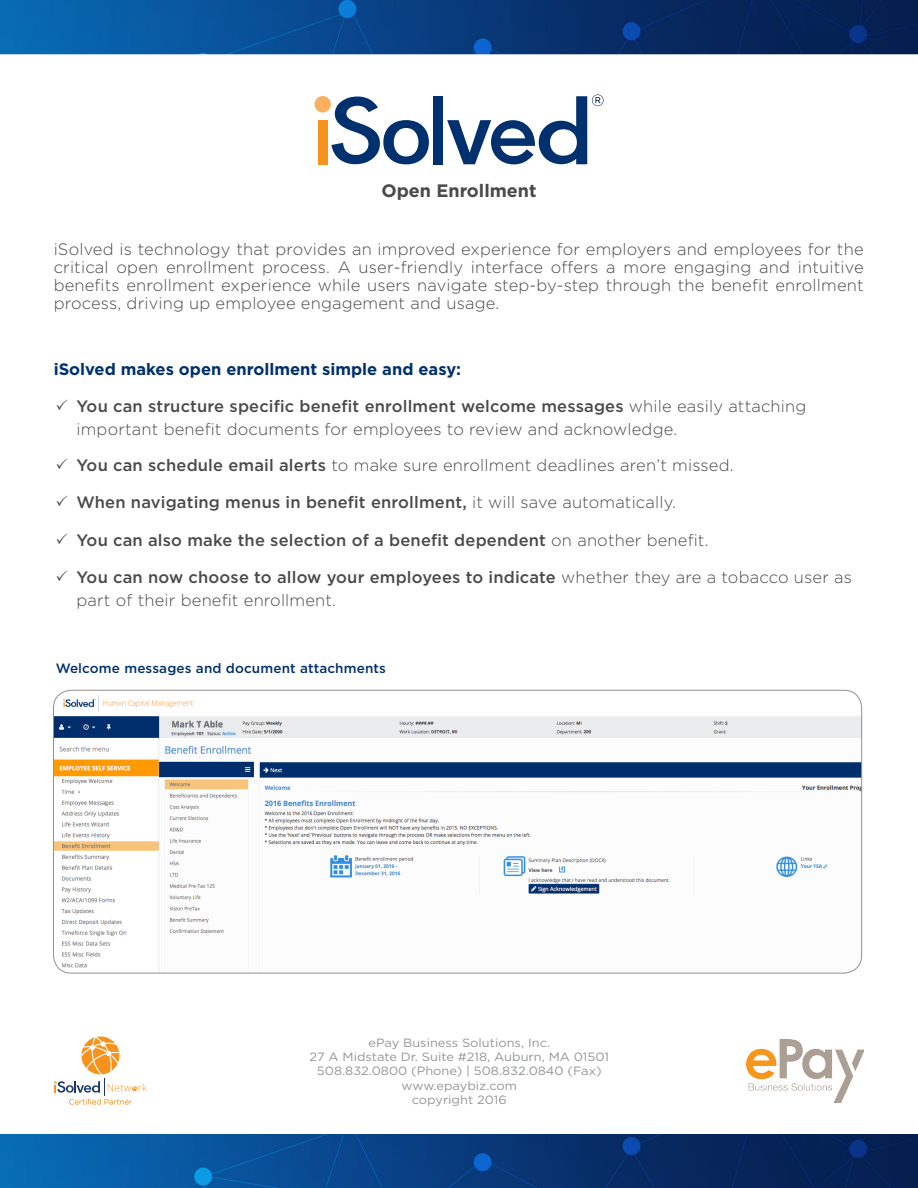
<style>
.page{position:relative;width:918px;height:1188px;background:#fff}
.page>*{position:absolute;margin:0;border:0;box-sizing:border-box;transform-origin:0 0}
.t1{font:700 18px "Gotham";color:#494a4a}
.t2{font:300 16.5px/18px "Gotham";letter-spacing:.01em;color:#494a4a}
.t3{font:500 16.5px "Gotham";letter-spacing:.01em;color:#494a4a}
.t4{font:700 16.5px "Gotham";color:#00306d}
.t5{font:500 13.5px "Gotham";letter-spacing:.01em;color:#00306d}
.t6{font:12px "Gotham";color:#939598;scale:1.07 1}
.s1{font-weight:500}
.s2{font-weight:300}
</style>
<div class="page">
<img style="left:0;top:0;width:918px;height:54px">
<img style="left:0;top:1135px;width:918px;height:53px">
<img style="left:53px;top:690px;width:809px;height:283px">
<svg style="left:54px;top:1036px;width:93px;height:69px"></svg>
<div style="left:318px;top:120px;width:10px;height:44px;background:#f7931d"></div>
<div style="left:314px;top:96px;width:17px;height:17px;background:#fab05f;border-radius:50%"></div>
<svg style="left:331px;top:97px;width:98px;height:67px"></svg>
<div style="left:433px;top:96px;width:10px;height:68px;background:#00306d"></div>
<svg style="left:447px;top:94px;width:157px;height:70px"></svg>
<img style="left:747px;top:1039px;width:117px;height:63px">
<p class="t1" style="left:381px;top:178px;width:157px">Open Enrollment</p>
<p class="t2" style="left:54px;top:240px;width:812px;text-align:justify">iSolved is technology that provides an improved experience for employers and employees for the critical open enrollment process. A user-friendly interface offers a more engaging and intuitive benefits enrollment experience while users navigate step-by-step through the benefit enrollment process, driving up employee engagement and usage.</p>
<p class="t4" style="left:54px;top:358px;width:409px">iSolved makes open enrollment simple and easy:</p>
<p class="t2" style="left:76px;top:395px;width:731px;line-height:22.5px;text-indent:-21px">✓ <span class="s1">You can structure specific benefit enrollment welcome messages</span> while easily attaching important benefit documents for employees to review and acknowledge.</p>
<p class="t2" style="left:56px;top:455px;width:680px">✓ <span class="s1">You can schedule email alerts</span> to make sure enrollment deadlines aren’t missed.</p>
<p class="t3" style="left:56px;top:491px;width:622px">✓ When navigating menus in benefit enrollment, <span class="s2">it will save automatically.</span></p>
<p class="t3" style="left:56px;top:529px;width:654px">✓ You can also make the selection of a benefit dependent <span class="s2">on another benefit.</span></p>
<p class="t2" style="left:76px;top:566px;width:777px;line-height:22.5px;text-indent:-21px">✓ <span class="s1">You can now choose to allow your employees to indicate</span> whether they are a tobacco user as part of their benefit enrollment.</p>
<p class="t5" style="left:56px;top:659px;width:332px">Welcome messages and document attachments</p>
<p class="t6" style="left:368px;top:1035px;width:171px">ePay Business Solutions, Inc.</p>
<p class="t6" style="left:310px;top:1049px;width:281px">27 A Midstate Dr. Suite #218, Auburn, MA 01501</p>
<p class="t6" style="left:317px;top:1063px;width:268px">508.832.0800 (Phone) | 508.832.0840 (Fax)</p>
<p class="t6" style="left:402px;top:1078px;width:109px">www.epaybiz.com</p>
<p class="t6" style="left:412px;top:1092px;width:90px">copyright 2016</p>
</div>
